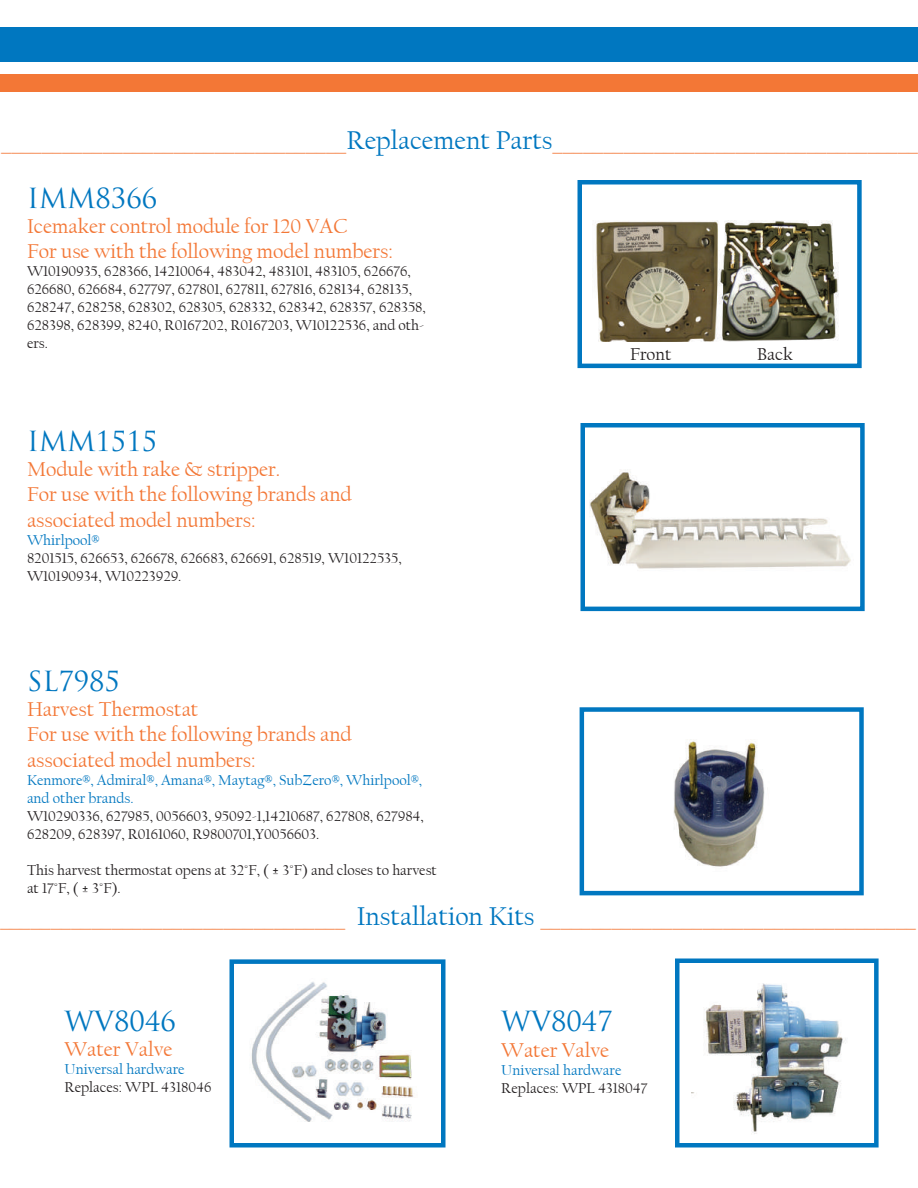
<style>
.page{position:relative;width:918px;height:1188px;background:#fff}
.page>*{position:absolute;margin:0;border:0;box-sizing:border-box;transform-origin:0 0}
.t1{font:27px "Californian FB";color:#f37736}
.t2{font:27px "Trajan Pro";color:#0077c0}
.t3{font:21px/25.2px "Californian FB";color:#f37736}
.t4{font:18px "Californian FB";color:#231f20}
.t5{font:15px/18px "Californian FB";color:#231f20}
.t6{font:15px/18px "Californian FB";color:#0077c0}
.s1{color:#0077c0}
</style>
<div class="page">
<div style="left:0;top:27px;width:918px;height:34px;background:#0077c0"></div>
<div style="left:0;top:74px;width:918px;height:18px;background:#f37736"></div>
<div style="left:578px;top:180px;width:284px;height:188px;border:4px solid #0077c0"></div>
<img style="left:595px;top:220px;width:244px;height:122px">
<div style="left:580px;top:423px;width:285px;height:188px;border:4px solid #0077c0"></div>
<img style="left:590px;top:470px;width:261px;height:99px">
<div style="left:580px;top:707px;width:284px;height:188px;border:4px solid #0077c0"></div>
<img style="left:673px;top:740px;width:92px;height:127px">
<div style="left:230px;top:959px;width:216px;height:189px;border:4px solid #0077c0"></div>
<img style="left:251px;top:982px;width:163px;height:140px">
<div style="left:675px;top:958px;width:204px;height:190px;border:4px solid #0077c0"></div>
<img style="left:692px;top:983px;width:152px;height:151px">
<h1 class="t1" style="left:1px;top:126px;width:918px">__________________________________<span class="s1">Replacement Parts</span>____________________________________</h1>
<h1 class="t2" style="left:27px;top:181px;width:132px">IMM8366</h1>
<h2 class="t3" style="left:27px;top:214px;width:368px">Icemaker control module for 120 VAC<br>For use with the following model numbers:</h2>
<p class="t5" style="left:27px;top:263px;width:400px">W10190935, 628366, 14210064, 483042, 483101, 483105, 626676, 626680, 626684, 627797, 627801, 627811, 627816, 628134, 628135, 628247, 628258, 628302, 628305, 628332, 628342, 628357, 628358, 628398, 628399, 8240, R0167202, R0167203, W10122536, and oth&shy;ers.</p>
<h1 class="t2" style="left:27px;top:424px;width:132px">IMM1515</h1>
<h2 class="t3" style="left:27px;top:457px;width:326px">Module with rake &amp; stripper.<br>For use with the following brands and associated model numbers:</h2>
<p class="t6" style="left:27px;top:531px;width:74px">Whirlpool®</p>
<p class="t5" style="left:27px;top:549px;width:376px">8201515, 626653, 626678, 626683, 626691, 628519, W10122535,<br>W10190934, W10223929.</p>
<h1 class="t2" style="left:27px;top:664px;width:95px">SL7985</h1>
<h2 class="t3" style="left:27px;top:697px;width:326px">Harvest Thermostat<br>For use with the following brands and associated model numbers:</h2>
<p class="t6" style="left:27px;top:771px;width:397px">Kenmore®, Admiral®, Amana®, Maytag®, SubZero®, Whirlpool®, and other brands.</p>
<p class="t5" style="left:27px;top:807px;width:398px">W10290336, 627985, 0056603, 95092-1,14210687, 627808, 627984,<br>628209, 628397, R0161060, R9800701,Y0056603.</p>
<p class="t5" style="left:27px;top:861px;width:411px">This harvest thermostat opens at 32°F, ( ± 3°F) and closes to harvest at 17°F, ( ± 3°F).</p>
<p class="t4" style="left:630px;top:344px;width:43px">Front</p>
<p class="t4" style="left:757px;top:344px;width:37px">Back</p>
<h1 class="t1" style="left:0;top:901px;width:918px">__________________________________ <span class="s1">Installation Kits</span> _____________________________________</h1>
<h1 class="t2" style="left:64px;top:1004px;width:113px">WV8046</h1>
<h2 class="t3" style="left:64px;top:1037px;width:109px">Water Valve</h2>
<p class="t6" style="left:64px;top:1061px;width:122px">Universal hardware</p>
<p class="t5" style="left:64px;top:1079px;width:148px">Replaces: WPL 4318046</p>
<h1 class="t2" style="left:501px;top:1004px;width:113px">WV8047</h1>
<h2 class="t3" style="left:501px;top:1037px;width:109px">Water Valve</h2>
<p class="t6" style="left:501px;top:1061px;width:122px">Universal hardware</p>
<p class="t5" style="left:501px;top:1079px;width:148px">Replaces: WPL 4318047</p>
</div>
